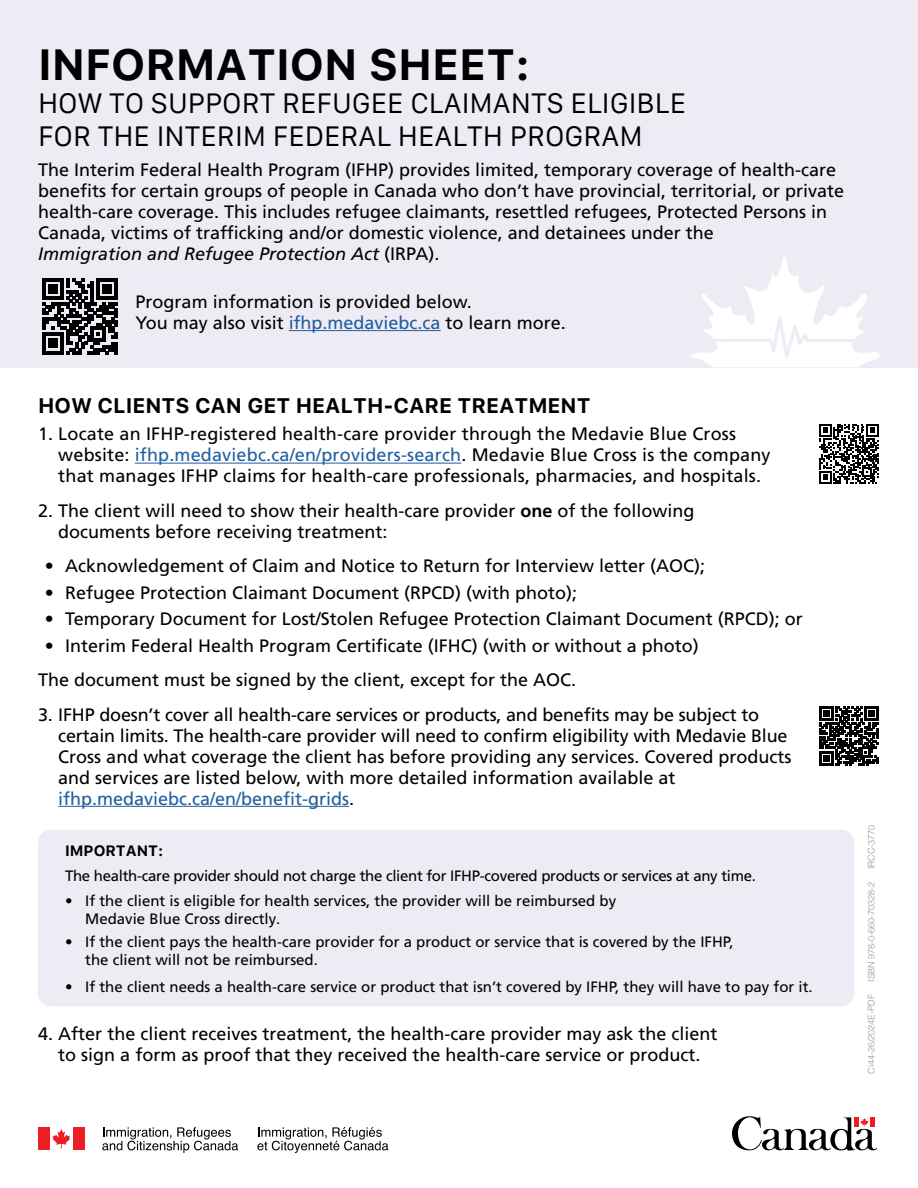
<style>
.page{position:relative;width:918px;height:1188px;background:#fff}
.page>*{position:absolute;margin:0;border:0;box-sizing:border-box;transform-origin:0 0}
.t1{font:700 43.5px "Galvji";color:#000}
.t2{font:27px/33px "Galvji";color:#000}
.t3{font:700 21px "Galvji";color:#000}
.t4{font:18px/21px "Frutiger LT Pro";color:#000}
.t5{font:15px/18px "Frutiger LT Pro";color:#000}
.t6{font:15px "Frutiger LT Pro";letter-spacing:-.02em;color:#000}
.t7{font:700 15px "Galvji";color:#000}
.t8{font:300 9px "Helvetica";color:#939598}
.s1{font-style:italic}
.s2{color:#215e9e}
.s3{font-weight:700}
</style>
<div class="page">
<div style="left:38px;top:830px;width:816px;height:176px;background:#eeebf5;border-radius:14px"></div>
<div style="left:0;top:0;width:918px;height:367px;background:#eeebf5"></div>
<svg style="left:42px;top:278px;width:76px;height:76px"></svg>
<hr style="left:135px;top:463px;width:326px;height:1px;background:#215e9e">
<hr style="left:58px;top:806px;width:291px;height:1px;background:#215e9e">
<svg style="left:691px;top:256px;width:189px;height:111px"></svg>
<svg style="left:819px;top:424px;width:60px;height:60px"></svg>
<svg style="left:820px;top:707px;width:58px;height:58px"></svg>
<svg style="left:732px;top:1116px;width:145px;height:35px"></svg>
<svg style="left:102px;top:1127px;width:136px;height:26px"></svg>
<svg style="left:257px;top:1127px;width:131px;height:26px"></svg>
<div style="left:38px;top:1127px;width:12px;height:23px;background:#ed1d24"></div>
<svg style="left:53px;top:1129px;width:17px;height:20px"></svg>
<div style="left:73px;top:1127px;width:11px;height:23px;background:#ed1d24"></div>
<hr style="left:289px;top:330px;width:152px;height:1px;background:#215e9e">
<h1 class="t1" style="left:38px;top:39px;width:494px">INFORMATION SHEET:</h1>
<h2 class="t2" style="left:38px;top:87px;width:650px">HOW TO SUPPORT REFUGEE CLAIMANTS ELIGIBLE<br>FOR THE INTERIM FEDERAL HEALTH PROGRAM</h2>
<p class="t4" style="left:38px;top:159px;width:808px">The Interim Federal Health Program (IFHP) provides limited, temporary coverage of health-care benefits for certain groups of people in Canada who don’t have provincial, territorial, or private health-care coverage. This includes refugee claimants, resettled refugees, Protected Persons in Canada, victims of trafficking and/or domestic violence, and detainees under the<br><span class="s1">Immigration and Refugee Protection Act</span> (IRPA).</p>
<p class="t4" style="left:136px;top:291px;width:432px">Program information is provided below.<br>You may also visit <span class="s2">ifhp.medaviebc.ca</span> to learn more.</p>
<p class="t3" style="left:38px;top:393px;width:554px">HOW CLIENTS CAN GET HEALTH-CARE TREATMENT</p>
<p class="t4" style="left:58px;top:424px;width:714px;text-indent:-20px">1. Locate an IFHP-registered health-care provider through the Medavie Blue Cross website: <span class="s2">ifhp.medaviebc.ca/en/providers-search</span>. Medavie Blue Cross is the company that manages IFHP claims for health-care professionals, pharmacies, and hospitals.</p>
<p class="t4" style="left:58px;top:500px;width:638px;text-indent:-20px">2. The client will need to show their health-care provider <span class="s3">one</span> of the following documents before receiving treatment:</p>
<p class="t4" style="left:45px;top:556px;width:662px">• Acknowledgement of Claim and Notice to Return for Interview letter (AOC);</p>
<p class="t4" style="left:45px;top:582px;width:534px">• Refugee Protection Claimant Document (RPCD) (with photo);</p>
<p class="t4" style="left:45px;top:608px;width:760px">• Temporary Document for Lost/Stolen Refugee Protection Claimant Document (RPCD); or</p>
<p class="t4" style="left:38px;top:628px;width:662px;line-height:34.5px;text-indent:7px">• Interim Federal Health Program Certificate (IFHC) (with or without a photo)<br>The document must be signed by the client, except for the AOC.</p>
<p class="t4" style="left:58px;top:704px;width:735px;text-indent:-20px">3. IFHP doesn’t cover all health-care services or products, and benefits may be subject to certain limits. The health-care provider will need to confirm eligibility with Medavie Blue Cross and what coverage the client has before providing any services. Covered products and services are listed below, with more detailed information available at <span class="s2">ifhp.medaviebc.ca/en/benefit-grids</span>.</p>
<p class="t7" style="left:65px;top:842px;width:100px">IMPORTANT:</p>
<p class="t6" style="left:65px;top:867px;width:692px">The health-care provider should not charge the client for IFHP-covered products or services at any time.</p>
<p class="t5" style="left:85px;top:892px;width:532px;text-indent:-20px">• If the client is eligible for health services, the provider will be reimbursed by<br>Medavie Blue Cross directly.</p>
<p class="t5" style="left:85px;top:933px;width:650px;text-indent:-20px">• If the client pays the health-care provider for a product or service that is covered by the IFHP, the client will not be reimbursed.</p>
<p class="t5" style="left:65px;top:977px;width:749px">• If the client needs a health-care service or product that isn’t covered by IFHP, they will have to pay for it.</p>
<p class="t4" style="left:38px;top:1023px;width:681px;text-align:center">4. After the client receives treatment, the health-care provider may ask the client to sign a form as proof that they received the health-care service or product.</p>
<p class="t8" style="left:864px;top:869px;width:46px;rotate:-90deg">IRCC-3770</p>
<p class="t8" style="left:864px;top:982px;width:102px;rotate:-90deg">ISBN 978-0-660-70328-2</p>
<p class="t8" style="left:864px;top:1074px;width:81px;rotate:-90deg">Ci44-26/2024E-PDF</p>
</div>
